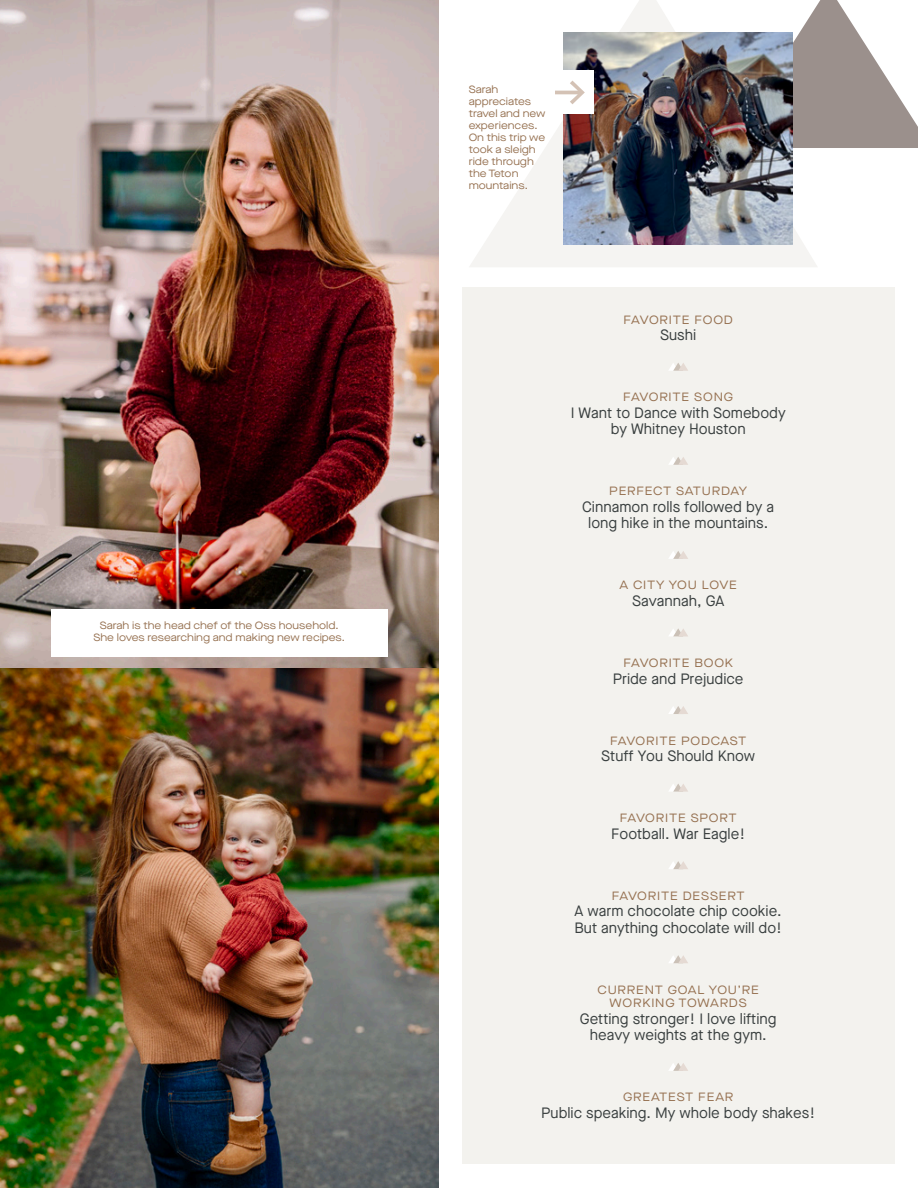
<style>
.page{position:relative;width:918px;height:1188px;background:#fff}
.page>*{position:absolute;margin:0;border:0;box-sizing:border-box;transform-origin:0 0}
.t1{font:15px/16.5px "Maison Neue";color:#393f3f;text-align:center}
.t2{font:expanded 12px/13.5px "Maison Neue";letter-spacing:.07em;color:#967151;text-align:center}
.t3{font:expanded 10.5px/12px "Maison Neue";color:#967151;text-align:center}
</style>
<div class="page">
<div style="left:462px;top:287px;width:432px;height:877px;background:#f3f2ee"></div>
<img style="left:0;top:667px;width:438px;height:521px">
<img style="left:0;top:0;width:438px;height:667px">
<svg style="left:669px;top:363px;width:19px;height:8px"></svg>
<svg style="left:669px;top:457px;width:19px;height:8px"></svg>
<svg style="left:669px;top:551px;width:19px;height:8px"></svg>
<svg style="left:669px;top:628px;width:19px;height:8px"></svg>
<svg style="left:669px;top:706px;width:19px;height:8px"></svg>
<svg style="left:669px;top:784px;width:19px;height:8px"></svg>
<svg style="left:669px;top:861px;width:19px;height:8px"></svg>
<svg style="left:669px;top:955px;width:19px;height:8px"></svg>
<svg style="left:669px;top:1063px;width:19px;height:8px"></svg>
<div style="left:51px;top:609px;width:337px;height:47px;background:#fff"></div>
<svg style="left:818px;top:0;width:100px;height:148px"></svg>
<svg style="left:470px;top:0;width:348px;height:267px"></svg>
<img style="left:564px;top:32px;width:229px;height:212px">
<div style="left:554px;top:71px;width:40px;height:43px;background:#fff"></div>
<svg style="left:555px;top:81px;width:30px;height:23px"></svg>
<p class="t3" style="left:93px;top:619px;width:253px">Sarah is the head chef of the Oss household.<br>She loves researching and making new recipes.</p>
<p class="t3" style="left:469px;top:83px;width:78px;text-align:left">Sarah appreciates travel and new experiences.<br>On this trip we took a sleigh ride through the Teton mountains.</p>
<p class="t2" style="left:624px;top:313px;width:111px">FAVORITE FOOD</p>
<p class="t1" style="left:660px;top:327px;width:38px">Sushi</p>
<p class="t2" style="left:623px;top:390px;width:111px">FAVORITE SONG</p>
<p class="t1" style="left:571px;top:404px;width:217px">I Want to Dance with Somebody by Whitney Houston</p>
<p class="t2" style="left:609px;top:484px;width:139px">PERFECT SATURDAY</p>
<p class="t1" style="left:582px;top:498px;width:193px">Cinnamon rolls followed by a long hike in the mountains.</p>
<p class="t2" style="left:620px;top:578px;width:119px">A CITY YOU LOVE</p>
<p class="t1" style="left:632px;top:592px;width:94px">Savannah, GA</p>
<p class="t2" style="left:623px;top:656px;width:111px">FAVORITE BOOK</p>
<p class="t1" style="left:613px;top:670px;width:132px">Pride and Prejudice</p>
<p class="t2" style="left:610px;top:734px;width:138px">FAVORITE PODCAST</p>
<p class="t1" style="left:601px;top:747px;width:155px">Stuff You Should Know</p>
<p class="t2" style="left:620px;top:811px;width:119px">FAVORITE SPORT</p>
<p class="t1" style="left:611px;top:825px;width:135px">Football. War Eagle!</p>
<p class="t2" style="left:612px;top:889px;width:134px">FAVORITE DESSERT</p>
<p class="t1" style="left:574px;top:903px;width:209px;text-align:left">A warm chocolate chip cookie.<br>But anything chocolate will do!</p>
<p class="t2" style="left:598px;top:983px;width:163px">CURRENT GOAL YOU’RE<br>WORKING TOWARDS</p>
<p class="t1" style="left:580px;top:1010px;width:198px">Getting stronger! I love lifting heavy weights at the gym.</p>
<p class="t2" style="left:623px;top:1090px;width:112px">GREATEST FEAR</p>
<p class="t1" style="left:541px;top:1104px;width:275px">Public speaking. My whole body shakes!</p>
</div>
